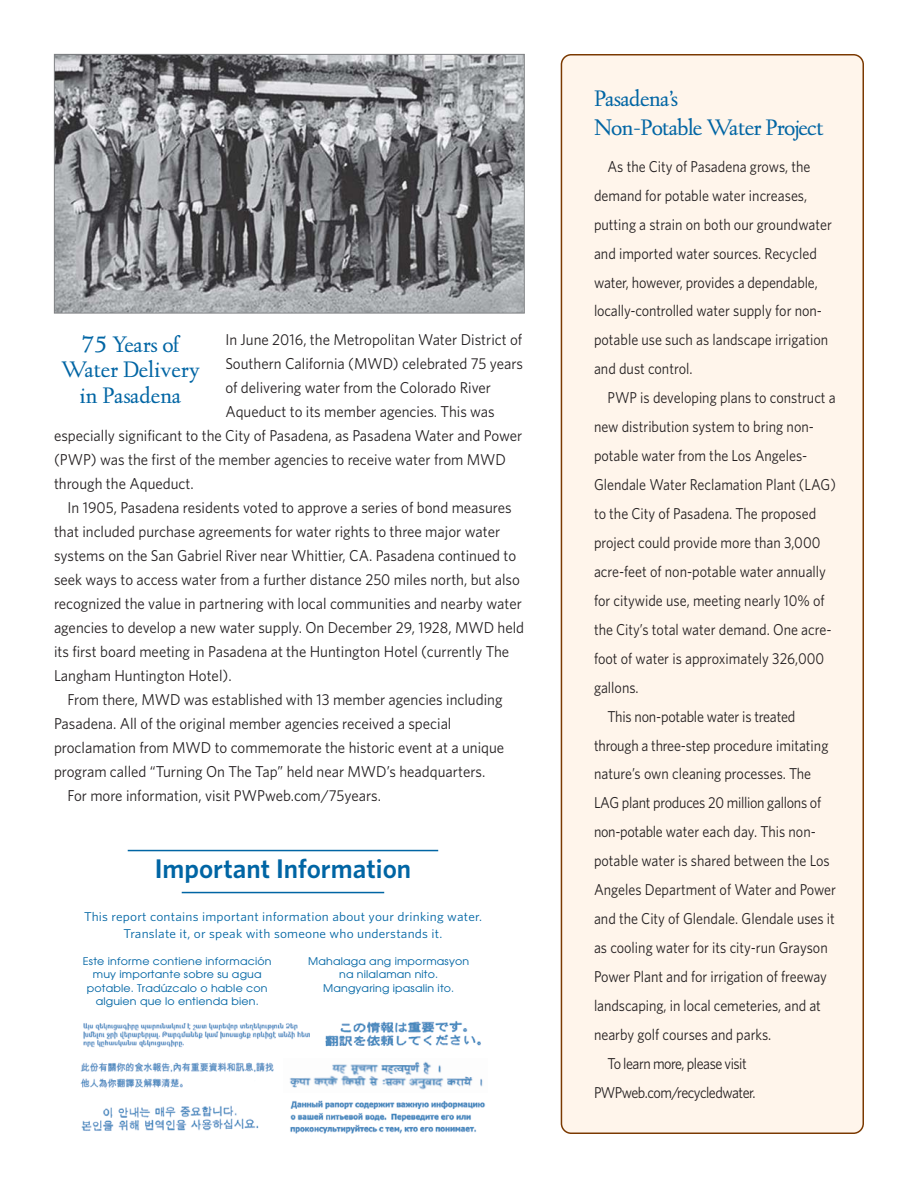
<style>
.page{position:relative;width:918px;height:1188px;background:#fff}
.page>*{position:absolute;margin:0;border:0;box-sizing:border-box;transform-origin:0 0}
.t1{font:600 27px "Whitney";color:#0065a4}
.t2{font:24px/29.7px "Kaatskill H";letter-spacing:-.02em;color:#0065a4}
.t3{font:24px/25.5px "Kaatskill H";color:#0065a4;text-align:center}
.t4{font:15.75px "Whitney";color:#231f20;scale:.95 1}
.t5{font:15.75px "Whitney";color:#231f20;scale:.9 1}
.t6{font:15.75px "Whitney";letter-spacing:-.035em;color:#231f20;scale:.9 1}
.t7{font:15.75px "Whitney";letter-spacing:-.02em;color:#231f20;scale:.9 1}
.t8{font:12.75px/16.5px "Whitney";letter-spacing:.015em;color:#0065a4;text-align:center;scale:1.05 1}
.t9{font:10.5px/13.5px "Avant Garde";letter-spacing:.015em;color:#0065a4;text-align:center;scale:1.05 1}
</style>
<div class="page">
<hr style="left:128px;top:850px;width:310px;height:1px;background:#0065a4">
<hr style="left:182px;top:892px;width:202px;height:1px;background:#0065a4">
<img style="left:83px;top:1023px;width:227px;height:25px">
<img style="left:80px;top:1062px;width:194px;height:27px">
<img style="left:81px;top:1105px;width:178px;height:26px">
<img style="left:290px;top:1100px;width:196px;height:34px">
<img style="left:289px;top:1061px;width:194px;height:29px">
<img style="left:325px;top:1021px;width:156px;height:26px">
<img style="left:56px;top:56px;width:467px;height:255px">
<div style="left:54px;top:54px;width:471px;height:259px;border:1px solid #808285"></div>
<div style="left:561px;top:54px;width:303px;height:1080px;background:#fff5eb"></div>
<p class="t4" style="left:225px;top:334px;width:314px">In June 2016, the Metropolitan Water District of</p>
<p class="t4" style="left:225px;top:358px;width:315px">Southern California (MWD) celebrated 75 years</p>
<p class="t4" style="left:225px;top:382px;width:281px">of delivering water from the Colorado River</p>
<p class="t4" style="left:225px;top:406px;width:285px">Aqueduct to its member agencies. This was</p>
<p class="t4" style="left:54px;top:430px;width:494px">especially significant to the City of Pasadena, as Pasadena Water and Power</p>
<p class="t4" style="left:54px;top:454px;width:477px">(PWP) was the first of the member agencies to receive water from MWD</p>
<p class="t4" style="left:54px;top:478px;width:149px">through the Aqueduct.</p>
<p class="t4" style="left:68px;top:502px;width:469px">In 1905, Pasadena residents voted to approve a series of bond measures</p>
<p class="t4" style="left:54px;top:526px;width:471px">that included purchase agreements for water rights to three major water</p>
<p class="t4" style="left:54px;top:550px;width:488px">systems on the San Gabriel River near Whittier, CA. Pasadena continued to</p>
<p class="t4" style="left:54px;top:574px;width:492px">seek ways to access water from a further distance 250 miles north, but also</p>
<p class="t4" style="left:54px;top:598px;width:494px">recognized the value in partnering with local communities and nearby water</p>
<p class="t4" style="left:54px;top:622px;width:496px">agencies to develop a new water supply. On December 29, 1928, MWD held</p>
<p class="t4" style="left:54px;top:646px;width:481px">its first board meeting in Pasadena at the Huntington Hotel (currently The</p>
<p class="t4" style="left:54px;top:670px;width:188px">Langham Huntington Hotel).</p>
<p class="t4" style="left:68px;top:694px;width:459px">From there, MWD was established with 13 member agencies including</p>
<p class="t4" style="left:54px;top:718px;width:420px">Pasadena. All of the original member agencies received a special</p>
<p class="t4" style="left:54px;top:742px;width:475px">proclamation from MWD to commemorate the historic event at a unique</p>
<p class="t4" style="left:54px;top:766px;width:456px">program called “Turning On The Tap” held near MWD’s headquarters.</p>
<p class="t4" style="left:68px;top:790px;width:332px">For more information, visit PWPweb.com/75years.</p>
<p class="t3" style="left:61px;top:335px;width:141px"><sup>75</sup> Years of<br>Water Delivery in Pasadena</p>
<p class="t1" style="left:155px;top:859px;width:258px">Important Information</p>
<p class="t8" style="left:84px;top:909px;width:380px">This report contains important information about your drinking water.<br>Translate it, or speak with someone who understands it.</p>
<p class="t9" style="left:83px;top:955px;width:181px">Este informe contiene información muy importante sobre su agua potable. Tradúzcalo o hable con alguien que lo entienda bien.</p>
<p class="t9" style="left:308px;top:955px;width:155px">Mahalaga ang impormasyon na nilalaman nito.<br>Mangyaring ipasalin ito.</p>
<p class="t2" style="left:594px;top:86px;width:231px">Pasadena’s<br>Non-Potable Water Project</p>
<p class="t5" style="left:608px;top:160px;width:227px">As the City of Pasadena grows, the</p>
<p class="t5" style="left:594px;top:189px;width:238px">demand for potable water increases,</p>
<p class="t5" style="left:594px;top:218px;width:266px">putting a strain on both our groundwater</p>
<p class="t5" style="left:594px;top:247px;width:249px">and imported water sources. Recycled</p>
<p class="t5" style="left:594px;top:276px;width:250px">water, however, provides a depend able,</p>
<p class="t5" style="left:594px;top:305px;width:255px">locally-controlled water supply for non-</p>
<p class="t5" style="left:594px;top:334px;width:262px">potable use such as landscape irrigation</p>
<p class="t5" style="left:594px;top:363px;width:111px">and dust control.</p>
<p class="t5" style="left:608px;top:392px;width:255px">PWP is developing plans to construct a</p>
<p class="t5" style="left:594px;top:421px;width:246px">new distri bution system to bring non-</p>
<p class="t5" style="left:594px;top:450px;width:239px">potable water from the Los Angeles-</p>
<p class="t5" style="left:594px;top:479px;width:270px">Glendale Water Reclamation Plant (LAG)</p>
<p class="t5" style="left:594px;top:508px;width:248px">to the City of Pasadena. The proposed</p>
<p class="t5" style="left:594px;top:537px;width:253px">project could provide more than 3,000</p>
<p class="t5" style="left:594px;top:566px;width:259px">acre-feet of non-potable water annually</p>
<p class="t5" style="left:594px;top:595px;width:258px">for citywide use, meeting nearly 10% of</p>
<p class="t5" style="left:594px;top:623px;width:265px">the City’s total water demand. One acre-</p>
<p class="t5" style="left:594px;top:652px;width:257px">foot of water is approximately 326,000</p>
<p class="t5" style="left:594px;top:681px;width:51px">gallons.</p>
<p class="t5" style="left:608px;top:710px;width:210px">This non-potable water is treated</p>
<p class="t5" style="left:594px;top:739px;width:262px">through a three-step procedure imitating</p>
<p class="t5" style="left:594px;top:768px;width:243px">nature’s own cleaning processes. The</p>
<p class="t7" style="left:594px;top:797px;width:254px">LAG plant produces 20 million gallons of</p>
<p class="t5" style="left:594px;top:826px;width:248px">non-potable water each day. This non-</p>
<p class="t5" style="left:594px;top:855px;width:263px">potable water is shared between the Los</p>
<p class="t5" style="left:594px;top:884px;width:271px">Angeles Depart ment of Water and Power</p>
<p class="t5" style="left:594px;top:913px;width:269px">and the City of Glendale. Glendale uses it</p>
<p class="t5" style="left:594px;top:942px;width:261px">as cooling water for its city-run Grayson</p>
<p class="t5" style="left:594px;top:971px;width:260px">Power Plant and for irrigation of freeway</p>
<p class="t5" style="left:594px;top:1000px;width:254px">landscaping, in local cemeteries, and at</p>
<p class="t5" style="left:594px;top:1029px;width:199px">nearby golf courses and parks.</p>
<p class="t6" style="left:608px;top:1058px;width:156px">To learn more, please visit</p>
<p class="t6" style="left:594px;top:1087px;width:181px">PWPweb.com/recycledwater.</p>
</div>
